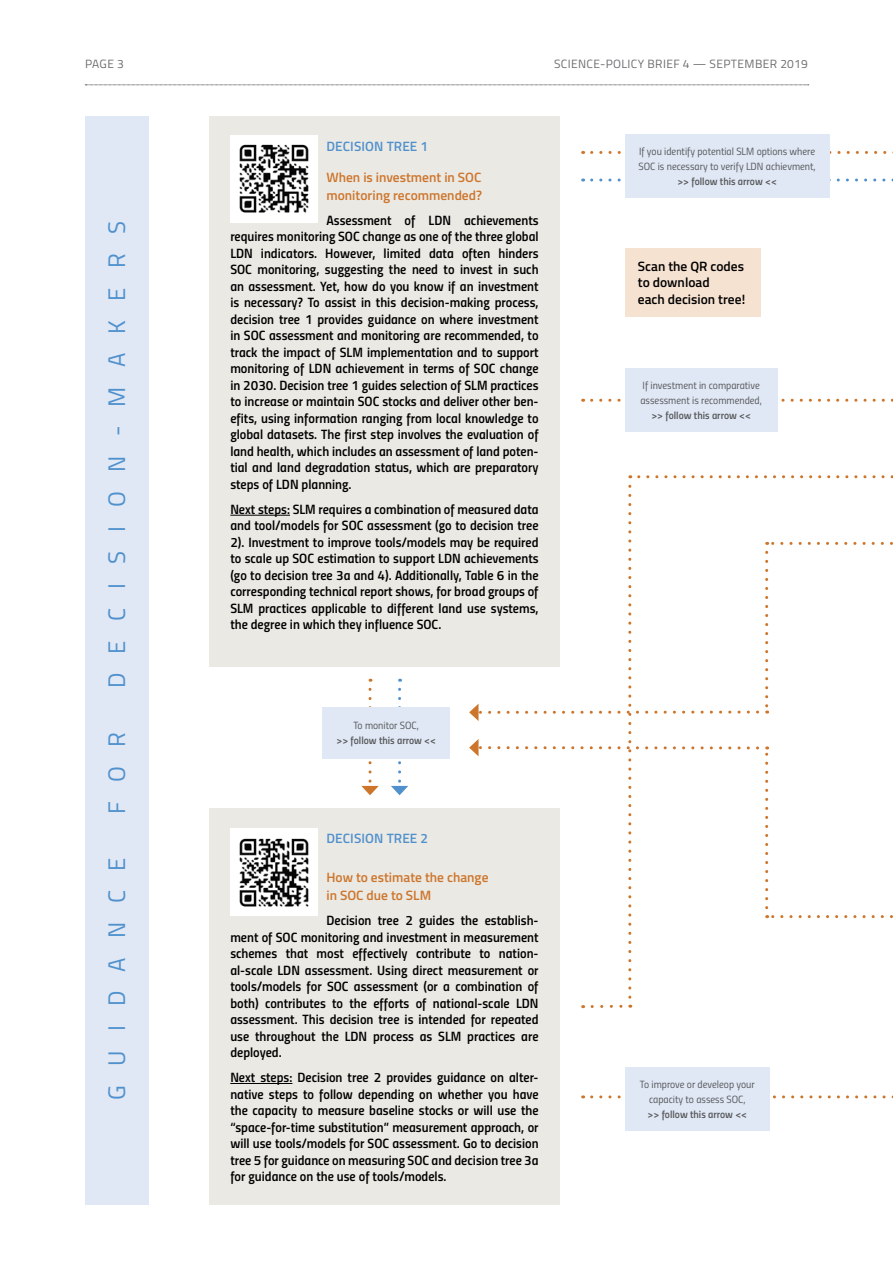
<style>
.page{position:relative;width:893px;height:1263px;background:#fff}
.page>*{position:absolute;margin:0;border:0;box-sizing:border-box;transform-origin:0 0}
.t1{font:24px "Titillium";letter-spacing:.8em;color:#5091cd}
.t2{font:13.5px/16.5px "Titillium Semibold Upright";color:#000;text-align:justify}
.t3{font:600 13.5px/18px "Titillium";color:#cd752b}
.t4{font:600 13.5px/16.5px "Titillium";color:#000}
.t5{font:600 13.5px "Titillium";letter-spacing:.01em;color:#5091cd}
.t6{font:12px "Titillium";letter-spacing:.03em;color:#6d6e71}
.t7{font:10.5px/15px "Titillium Regular Upright";color:#58595b}
.t8{font:10.5px "Titillium Semibold Upright";color:#58595b}
</style>
<div class="page">
<svg style="left:85px;top:85px;width:724px;height:1px"></svg>
<div style="left:209px;top:116px;width:351px;height:551px;background:#ebe9e4"></div>
<hr style="left:230px;top:515px;width:60px;height:1px;background:#000">
<div style="left:230px;top:135px;width:88px;height:87px;background:#fff"></div>
<img style="left:239px;top:144px;width:70px;height:69px">
<div style="left:209px;top:808px;width:351px;height:397px;background:#ebe9e4"></div>
<hr style="left:230px;top:1083px;width:62px;height:1px;background:#000">
<div style="left:230px;top:829px;width:88px;height:87px;background:#fff"></div>
<img style="left:239px;top:838px;width:70px;height:69px">
<svg style="left:592px;top:151px;width:301px;height:3px"></svg>
<svg style="left:592px;top:179px;width:301px;height:3px"></svg>
<div style="left:625px;top:134px;width:204px;height:64px;background:#e0e8f5"></div>
<svg style="left:592px;top:399px;width:301px;height:3px"></svg>
<div style="left:625px;top:368px;width:152px;height:64px;background:#e0e8f5"></div>
<svg style="left:361px;top:689px;width:18px;height:106px"></svg>
<svg style="left:391px;top:689px;width:17px;height:106px"></svg>
<svg style="left:592px;top:1095px;width:301px;height:3px"></svg>
<div style="left:625px;top:1067px;width:145px;height:64px;background:#e0e8f5"></div>
<svg style="left:592px;top:1005px;width:39px;height:3px"></svg>
<svg style="left:469px;top:475px;width:424px;height:522px"></svg>
<div style="left:322px;top:707px;width:128px;height:51px;background:#e0e8f5"></div>
<div style="left:85px;top:116px;width:64px;height:1089px;background:#e0e8f5"></div>
<div style="left:625px;top:248px;width:135px;height:68px;background:#f6e2d1"></div>
<p class="t6" style="left:85px;top:55px;width:40px">PAGE 3</p>
<p class="t6" style="left:554px;top:55px;width:255px">SCIENCE-POLICY BRIEF 4 — SEPTEMBER 2019</p>
<h1 class="t1" style="left:99px;top:688px;width:468px;rotate:-90deg">DECISION-MAKERS</h1>
<h1 class="t1" style="left:99px;top:813px;width:83px;rotate:-90deg">FOR</h1>
<h1 class="t1" style="left:99px;top:1100px;width:244px;rotate:-90deg">GUIDANCE</h1>
<p class="t5" style="left:327px;top:136px;width:103px">DECISION TREE 1</p>
<p class="t3" style="left:326px;top:167px;width:157px">When is investment in SOC monitoring recommended?</p>
<p class="t2" style="left:230px;top:211px;width:310px;text-indent:96px">Assessment of LDN achievements requires monitoring SOC change as one of the three global LDN indicators. However, limited data often hinders SOC monitoring, suggesting the need to invest in such an assessment. Yet, how do you know if an investment is necessary? To assist in this decision-making process, decision tree 1 provides guidance on where investment in SOC assessment and monitoring are recommended, to track the impact of SLM implementation and to support monitoring of LDN achievement in terms of SOC change in 2030. Decision tree 1 guides selection of SLM practices to increase or maintain SOC stocks and deliver other ben&shy;efits, using information ranging from local knowledge to global datasets. The first step involves the evaluation of land health, which includes an assessment of land poten&shy;tial and land degradation status, which are preparatory steps of LDN planning.</p>
<p class="t2" style="left:230px;top:500px;width:310px">Next steps: SLM requires a combination of measured data and tool/models for SOC assessment (go to decision tree 2). Investment to improve tools/models may be required to scale up SOC estimation to support LDN achievements (go to decision tree 3a and 4). Additionally, Table 6 in the corresponding technical report shows, for broad groups of SLM practices applicable to different land use systems, the degree in which they influence SOC.</p>
<p class="t7" style="left:353px;top:717px;width:67px">To monitor SOC,</p>
<p class="t8" style="left:336px;top:732px;width:101px">&gt;&gt; follow this arrow &lt;&lt;</p>
<p class="t5" style="left:327px;top:828px;width:103px">DECISION TREE 2</p>
<p class="t3" style="left:326px;top:868px;width:164px">How to estimate the change in SOC due to SLM</p>
<p class="t2" style="left:230px;top:911px;width:310px;text-indent:96px">Decision tree 2 guides the establish&shy;ment of SOC monitoring and investment in measurement schemes that most effectively contribute to nation&shy;al-scale LDN assessment. Using direct measurement or tools/models for SOC assessment (or a combination of both) contributes to the efforts of national-scale LDN assessment. This decision tree is intended for repeated use throughout the LDN process as SLM practices are deployed.</p>
<p class="t2" style="left:230px;top:1068px;width:310px">Next steps: Decision tree 2 provides guidance on alter&shy;native steps to follow depending on whether you have the capacity to measure baseline stocks or will use the “space-for-time substitution” measurement approach, or will use tools/models for SOC assessment. Go to decision tree 5 for guidance on measuring SOC and decision tree 3a for guidance on the use of tools/models.</p>
<p class="t7" style="left:638px;top:143px;width:179px">If you identify potential SLM options where<br>SOC is necessary to verify LDN achievment,</p>
<p class="t8" style="left:677px;top:173px;width:101px">&gt;&gt; follow this arrow &lt;&lt;</p>
<p class="t4" style="left:638px;top:257px;width:109px">Scan the QR codes to download<br>each decision tree!</p>
<p class="t7" style="left:640px;top:377px;width:123px">If investment in comparative assessment is recommended,</p>
<p class="t8" style="left:651px;top:407px;width:101px">&gt;&gt; follow this arrow &lt;&lt;</p>
<p class="t7" style="left:640px;top:1076px;width:116px;text-align:center">To improve or develeop your capacity to assess SOC,</p>
<p class="t8" style="left:648px;top:1106px;width:101px">&gt;&gt; follow this arrow &lt;&lt;</p>
</div>
